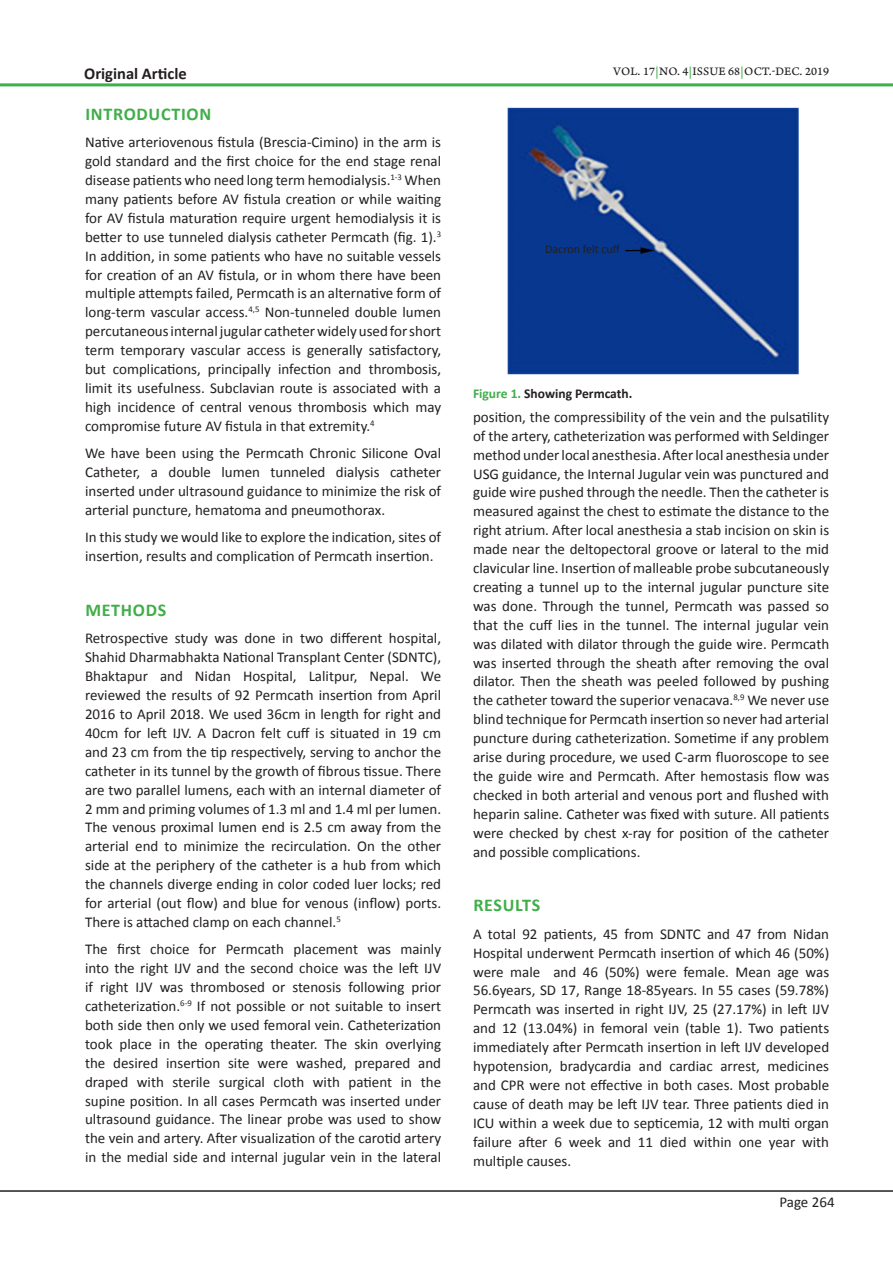
<style>
.page{position:relative;width:893px;height:1263px;background:#fff}
.page>*{position:absolute;margin:0;border:0;box-sizing:border-box;transform-origin:0 0}
.Normal_Text{font:700 18px "Calibri";letter-spacing:.04em;color:#40ae49}
.Heading_2_-_Sub_head{font:700 18px "Calibri";letter-spacing:.04em;color:#40ae49}
.Abstract_Words{font:700 16.5px "Calibri";color:#231f20}
.Normal_Text-2{font:15px/18.9px "Calibri";color:#231f20;text-align:justify}
.Table_Figure_Legend{font:700 13.5px "Calibri";color:#231f20}
.Heading_2_-_Sub_head-2{font:12px "Arno Pro Caption";letter-spacing:.005em;color:#231f20}
.Heading_1_-_Article{font:12px "Calibri";color:#231f20}
.s1{color:#40ae49}
</style>
<div class="page">
<hr style="left:0;top:1190px;width:893px;height:2px;background:#231f20">
<hr style="left:0;top:83px;width:893px;height:3px;background:#40ae49">
<img style="left:507px;top:107px;width:292px;height:268px">
<p class="Abstract_Words" style="left:84px;top:63px;width:104px">Original Article</p>
<p class="Heading_2_-_Sub_head" style="left:85px;top:102px;width:127px">INTRODUCTION</p>
<p class="Normal_Text-2" style="left:85px;top:133px;width:358px">Native arteriovenous fistula (Brescia-Cimino) in the arm is gold standard and the first choice for the end stage renal disease patients who need long term hemodialysis.<sup>1-3</sup> When many patients before AV fistula creation or while waiting for AV fistula maturation require urgent hemodialysis it is better to use tunneled dialysis catheter Permcath (fig. 1).<sup>3<br></sup>In addition, in some patients who have no suitable vessels for creation of an AV fistula, or in whom there have been multiple attempts failed, Permcath is an alternative form of long-term vascular access.<sup>4,5</sup> Non-tunneled double lumen percutaneous internal jugular catheter widely used for short term temporary vascular access is generally satisfactory, but complications, principally infection and thrombosis, limit its usefulness. Subclavian route is associated with a high incidence of central venous thrombosis which may compromise future AV fistula in that extremity.<sup>4</sup></p>
<p class="Normal_Text-2" style="left:85px;top:444px;width:358px">We have been using the Permcath Chronic Silicone Oval Catheter, a double lumen tunneled dialysis catheter inserted under ultrasound guidance to minimize the risk of arterial puncture, hematoma and pneumothorax.</p>
<p class="Normal_Text-2" style="left:85px;top:528px;width:358px">In this study we would like to explore the indication, sites of insertion, results and complication of Permcath insertion.</p>
<p class="Normal_Text" style="left:85px;top:598px;width:83px">METHODS</p>
<p class="Normal_Text-2" style="left:85px;top:629px;width:358px">Retrospective study was done in two different hospital, Shahid Dharmabhakta National Transplant Center (SDNTC), Bhaktapur and Nidan Hospital, Lalitpur, Nepal. We reviewed the results of 92 Permcath insertion from April 2016 to April 2018. We used 36cm in length for right and 40cm for left IJV. A Dacron felt cuff is situated in 19 cm and 23 cm from the tip respectively, serving to anchor the catheter in its tunnel by the growth of fibrous tissue. There are two parallel lumens, each with an internal diameter of 2 mm and priming volumes of 1.3 ml and 1.4 ml per lumen.<br>The venous proximal lumen end is 2.5 cm away from the arterial end to minimize the recirculation. On the other side at the periphery of the catheter is a hub from which the channels diverge ending in color coded luer locks; red for arterial (out flow) and blue for venous (inflow) ports.<br>There is attached clamp on each channel.<sup>5</sup></p>
<p class="Normal_Text-2" style="left:85px;top:940px;width:358px">The first choice for Permcath placement was mainly into the right IJV and the second choice was the left IJV if right IJV was thrombosed or stenosis following prior catheterization.<sup>6-9</sup> If not possible or not suitable to insert both side then only we used femoral vein. Catheterization took place in the operating theater. The skin overlying the desired insertion site were washed, prepared and draped with sterile surgical cloth with patient in the supine position. In all cases Permcath was inserted under ultrasound guidance. The linear probe was used to show the vein and artery. After visualization of the carotid artery in the medial side and internal jugular vein in the lateral</p>
<p class="Heading_2_-_Sub_head-2" style="left:613px;top:64px;width:217px">VOL. 17<span class="s1">|</span>NO. 4<span class="s1">|</span>ISSUE 68<span class="s1">|</span>OCT.-DEC. 2019</p>
<p class="Heading_1_-_Article" style="left:545px;top:241px;width:76px">Dacron felt cuff</p>
<p class="Table_Figure_Legend" style="left:473px;top:385px;width:161px"><span class="s1">Figure 1.</span> Showing Permcath.</p>
<p class="Normal_Text-2" style="left:473px;top:407px;width:358px">position, the compressibility of the vein and the pulsatility of the artery, catheterization was performed with Seldinger method under local anesthesia. After local anesthesia under USG guidance, the Internal Jugular vein was punctured and guide wire pushed through the needle. Then the catheter is measured against the chest to estimate the distance to the right atrium. After local anesthesia a stab incision on skin is made near the deltopectoral groove or lateral to the mid clavicular line. Insertion of malleable probe subcutaneously creating a tunnel up to the internal jugular puncture site was done. Through the tunnel, Permcath was passed so that the cuff lies in the tunnel. The internal jugular vein was dilated with dilator through the guide wire. Permcath was inserted through the sheath after removing the oval dilator. Then the sheath was peeled followed by pushing the catheter toward the superior venacava.<sup>8,9</sup> We never use blind technique for Permcath insertion so never had arterial puncture during catheterization. Sometime if any problem arise during procedure, we used C-arm fluoroscope to see the guide wire and Permcath. After hemostasis flow was checked in both arterial and venous port and flushed with heparin saline. Catheter was fixed with suture. All patients were checked by chest x-ray for position of the catheter and possible complications.</p>
<p class="Normal_Text" style="left:473px;top:894px;width:68px">RESULTS</p>
<p class="Normal_Text-2" style="left:473px;top:924px;width:358px">A total 92 patients, 45 from SDNTC and 47 from Nidan Hospital underwent Permcath insertion of which 46 (50%) were male and 46 (50%) were female. Mean age was 56.6years, SD 17, Range 18-85years. In 55 cases (59.78%)<br>Permcath was inserted in right IJV, 25 (27.17%) in left IJV and 12 (13.04%) in femoral vein (table 1). Two patients immediately after Permcath insertion in left IJV developed hypotension, bradycardia and cardiac arrest, medicines and CPR were not effective in both cases. Most probable cause of death may be left IJV tear. Three patients died in ICU within a week due to septicemia, 12 with multi organ failure after 6 week and 11 died within one year with multiple causes.</p>
<p class="Normal_Text-2" style="left:779px;top:1193px;width:57px">Page 264</p>
</div>
